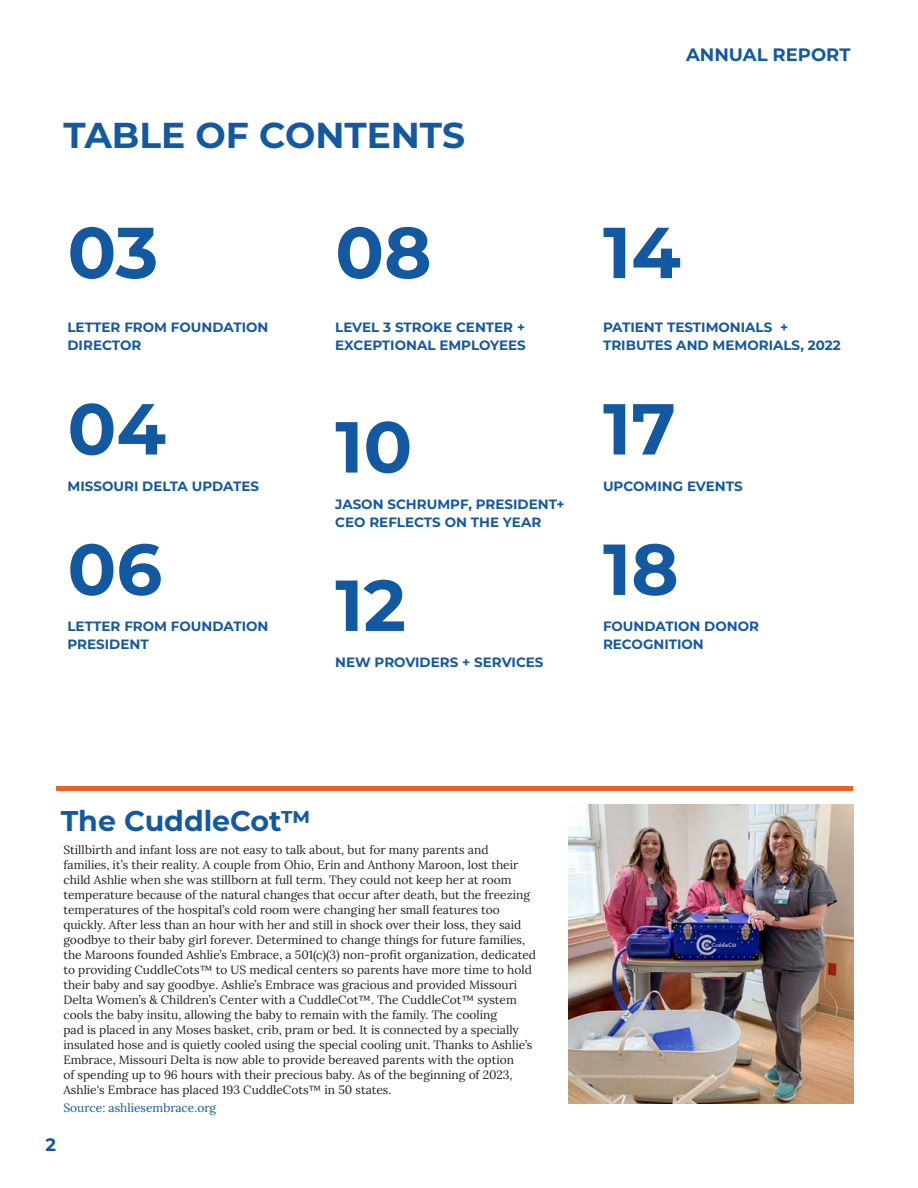
<style>
.page{position:relative;width:918px;height:1188px;background:#fff}
.page>*{position:absolute;margin:0;border:0;box-sizing:border-box;transform-origin:0 0}
.Body_-_title{font:700 72px "Montserrat";color:#1359a2}
.Data{font:700 72px "Montserrat";color:#1359a2}
.t1{font:700 36px "Montserrat";color:#1359a2}
.Body{font:700 28.5px "Montserrat";color:#1359a2}
.t2{font:700 18px "Montserrat";color:#1359a2}
.Body_-_title-2{font:700 13.5px/18px "Montserrat";color:#1359a2}
.Subtitle{font:12px/15px "Lora";color:#231f20}
.Subtitle-2{font:12px "Lora";color:#1359a2}
</style>
<div class="page">
<img style="left:568px;top:805px;width:285px;height:299px">
<hr style="left:57px;top:787px;width:796px;height:4px;background:#ec5f23">
<p class="t1" style="left:63px;top:110px;width:403px">TABLE OF CONTENTS</p>
<p class="Data" style="left:68px;top:201px;width:92px">03</p>
<p class="Body_-_title-2" style="left:68px;top:318px;width:202px">LETTER FROM FOUNDATION<br>DIRECTOR</p>
<p class="Body_-_title" style="left:68px;top:377px;width:100px">04</p>
<p class="Body_-_title-2" style="left:68px;top:476px;width:193px">MISSOURI DELTA UPDATES</p>
<p class="Body_-_title" style="left:68px;top:517px;width:96px">06</p>
<p class="Body_-_title-2" style="left:68px;top:616px;width:202px">LETTER FROM FOUNDATION<br>PRESIDENT</p>
<p class="Data" style="left:335px;top:201px;width:98px">08</p>
<p class="Body_-_title-2" style="left:335px;top:318px;width:192px">LEVEL 3 STROKE CENTER +<br>EXCEPTIONAL EMPLOYEES</p>
<p class="Body_-_title" style="left:335px;top:395px;width:79px">10</p>
<p class="Body_-_title-2" style="left:335px;top:494px;width:231px">JASON SCHRUMPF, PRESIDENT+<br>CEO REFLECTS ON THE YEAR</p>
<p class="Body_-_title" style="left:335px;top:553px;width:72px">12</p>
<p class="Body_-_title-2" style="left:335px;top:652px;width:210px">NEW PROVIDERS + SERVICES</p>
<h3 class="t2" style="left:686px;top:41px;width:166px">ANNUAL REPORT</h3>
<p class="Data" style="left:603px;top:201px;width:79px">14</p>
<p class="Body_-_title-2" style="left:603px;top:318px;width:239px">PATIENT TESTIMONIALS +<br>TRIBUTES AND MEMORIALS, 2022</p>
<p class="Body_-_title" style="left:603px;top:377px;width:74px">17</p>
<p class="Body_-_title-2" style="left:603px;top:476px;width:141px">UPCOMING EVENTS</p>
<p class="Body_-_title" style="left:603px;top:517px;width:77px">18</p>
<p class="Body_-_title-2" style="left:603px;top:616px;width:158px">FOUNDATION DONOR<br>RECOGNITION</p>
<p class="Body" style="left:61px;top:800px;width:252px">The CuddleCot™</p>
<p class="Subtitle" style="left:63px;top:842px;width:474px">Stillbirth and infant loss are not easy to talk about, but for many parents and families, it’s their reality. A couple from Ohio, Erin and Anthony Maroon, lost their child Ashlie when she was stillborn at full term. They could not keep her at room temperature because of the natural changes that occur after death, but the freezing temperatures of the hospital’s cold room were changing her small features too quickly. After less than an hour with her and still in shock over their loss, they said goodbye to their baby girl forever. Determined to change things for future families, the Maroons founded Ashlie’s Embrace, a 501(c)(3) non-profit organization, dedicated to providing CuddleCots™ to US medical centers so parents have more time to hold their baby and say goodbye. Ashlie’s Embrace was gracious and provided Missouri Delta Women’s &amp; Children’s Center with a CuddleCot™. The CuddleCot™ system cools the baby insitu, allowing the baby to remain with the family. The cooling<br>pad is placed in any Moses basket, crib, pram or bed. It is connected by a specially insulated hose and is quietly cooled using the special cooling unit. Thanks to Ashlie’s Embrace, Missouri Delta is now able to provide bereaved parents with the option<br>of spending up to 96 hours with their precious baby. As of the beginning of 2023, Ashlie's Embrace has placed 193 CuddleCots™ in 50 states.</p>
<p class="Subtitle-2" style="left:63px;top:1099px;width:154px">Source: ashliesembrace.org</p>
<h3 class="t2" style="left:45px;top:1132px;width:12px">2</h3>
</div>
